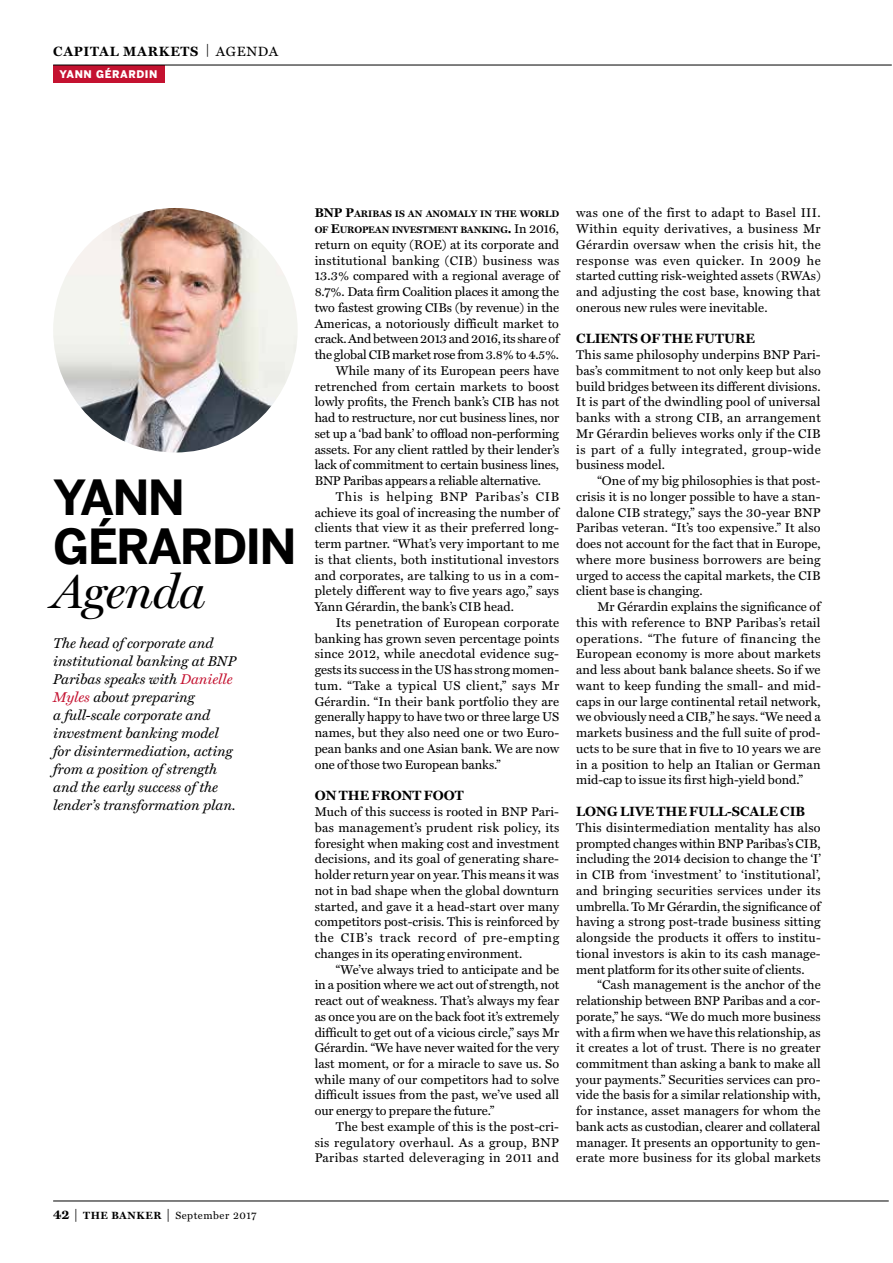
<style>
.page{position:relative;width:893px;height:1263px;background:#fff}
.page>*{position:absolute;margin:0;border:0;box-sizing:border-box;transform-origin:0 0}
.t1{font:700 48px/49.5px "Benton Sans";letter-spacing:-.04em;color:#000}
.t2{font:italic 48px "Miller Display";letter-spacing:-.01em;color:#000}
.t3{font:italic 14.25px/18px "Miller Text";color:#000}
.t4{font:700 13.5px "Miller Text";color:#000}
.t5{font:700 13.5px "Miller Text";letter-spacing:.05em;color:#000}
.t6{font:12.75px/15.8px "Miller Text";letter-spacing:.005em;color:#000;text-align:justify}
.t7{font:12.75px "Miller Text";letter-spacing:-.015em;color:#000}
.t8{font:12.75px "Miller Text";letter-spacing:.03em;color:#000}
.t9{font:12.75px "Miller Text";letter-spacing:.055em;color:#000}
.t10{font:10.5px "Miller Text";letter-spacing:.05em;color:#000}
.t11{font:900 10.5px "Benton Sans";letter-spacing:.05em;color:#fff}
.t12{font:700 9.6px/15.8px "Miller Text";letter-spacing:-.015em;color:#000}
.s1{font-weight:400}
.s2{color:#c41230}
.s3{font-weight:700;font-size:13.5px}
.s4{font-size:13.5px}
.s5{font-weight:700}
.s6{font-size:12.75px}
.s7{font-weight:400;font-size:12.75px}
</style>
<div class="page">
<div style="left:53px;top:65px;width:112px;height:17px;background:#c41230"></div>
<hr style="left:53px;top:1201px;width:836px;height:1px;background:#000">
<hr style="left:53px;top:65px;width:839px;height:1px;background:#000">
<img style="left:53px;top:208px;width:245px;height:244px;border-radius:122px">
<p class="t5" style="left:53px;top:43px;width:227px">CAPITAL MARKETS <span class="s1">| AGENDA</span></p>
<p class="t11" style="left:60px;top:67px;width:99px">YANN GÉRARDIN</p>
<h1 class="t1" style="left:53px;top:472px;width:245px">YANN<br>GÉRARDIN</h1>
<h1 class="t2" style="left:53px;top:563px;width:154px">Agenda</h1>
<p class="t3" style="left:53px;top:634px;width:185px">The head of corporate and institutional banking at BNP<br>Paribas speaks with <span class="s2">Danielle<br>Myles</span> about preparing<br>a full-scale corporate and investment banking model for disintermediation, acting from a position of strength and the early success of the lender’s transformation plan.</p>
<p class="t10" style="left:53px;top:1209px;width:205px"><span class="s3">42</span> <span class="s4">|</span> <span class="s5">THE BANKER</span> <span class="s4">|</span> September 2017</p>
<p class="t12" style="left:315px;top:206px;width:246px"><span class="s6">BNP P</span>ARIBAS IS AN ANOMALY IN THE WORLD<br>OF <span class="s6">E</span>UROPEAN INVESTMENT BANKING<span class="s6">.</span> <span class="s7">In 2016,</span></p>
<p class="t6" style="left:315px;top:237px;width:246px">return on equity (ROE) at its corporate and</p>
<p class="t6" style="left:315px;top:252px;width:246px">institutional banking (CIB) business was</p>
<p class="t6" style="left:315px;top:268px;width:246px">13.3% compared with a regional average of</p>
<p class="t6" style="left:315px;top:284px;width:246px">8.7%. Data firm Coalition places it among the</p>
<p class="t6" style="left:315px;top:300px;width:246px">two fastest growing CIBs (by revenue) in the</p>
<p class="t6" style="left:315px;top:315px;width:246px">Americas, a notoriously difficult market to</p>
<p class="t7" style="left:315px;top:331px;width:246px">crack. And between 2013 and 2016, its share of</p>
<p class="t7" style="left:315px;top:347px;width:246px">the global CIB market rose from 3.8% to 4.5%.</p>
<p class="t6" style="left:336px;top:363px;width:225px">While many of its European peers have</p>
<p class="t6" style="left:315px;top:378px;width:246px">retrenched from certain markets to boost</p>
<p class="t6" style="left:315px;top:394px;width:246px">lowly profits, the French bank’s CIB has not</p>
<p class="t6" style="left:315px;top:410px;width:246px">had to restructure, nor cut business lines, nor</p>
<p class="t6" style="left:315px;top:426px;width:246px">set up a ‘bad bank’ to offload non-performing</p>
<p class="t6" style="left:315px;top:441px;width:246px">assets. For any client rattled by their lender’s</p>
<p class="t6" style="left:315px;top:457px;width:246px">lack of commitment to certain business lines,</p>
<p class="t7" style="left:315px;top:473px;width:228px">BNP Paribas appears a reliable alternative.</p>
<p class="t9" style="left:336px;top:489px;width:225px">This is helping BNP Paribas’s CIB</p>
<p class="t6" style="left:315px;top:504px;width:246px">achieve its goal of increasing the number of</p>
<p class="t6" style="left:315px;top:520px;width:246px">clients that view it as their preferred long-</p>
<p class="t6" style="left:315px;top:536px;width:246px">term partner. “What’s very important to me</p>
<p class="t6" style="left:315px;top:552px;width:246px">is that clients, both institutional investors</p>
<p class="t6" style="left:315px;top:567px;width:246px">and corporates, are talking to us in a com-</p>
<p class="t6" style="left:315px;top:583px;width:246px">pletely different way to five years ago,” says</p>
<p class="t6" style="left:315px;top:599px;width:201px">Yann Gérardin, the bank’s CIB head.</p>
<p class="t6" style="left:336px;top:614px;width:225px">Its penetration of European corporate</p>
<p class="t6" style="left:315px;top:630px;width:246px">banking has grown seven percentage points</p>
<p class="t6" style="left:315px;top:646px;width:246px">since 2012, while anecdotal evidence sug-</p>
<p class="t6" style="left:315px;top:662px;width:246px">gests its success in the US has strong momen-</p>
<p class="t8" style="left:315px;top:678px;width:246px">tum. “Take a typical US client,” says Mr</p>
<p class="t6" style="left:315px;top:693px;width:246px">Gérardin. “In their bank portfolio they are</p>
<p class="t6" style="left:315px;top:709px;width:246px">generally happy to have two or three large US</p>
<p class="t6" style="left:315px;top:725px;width:246px">names, but they also need one or two Euro-</p>
<p class="t6" style="left:315px;top:740px;width:246px">pean banks and one Asian bank. We are now</p>
<p class="t6" style="left:315px;top:756px;width:187px">one of those two European banks.”</p>
<p class="t4" style="left:315px;top:788px;width:150px">ON THE FRONT FOOT</p>
<p class="t6" style="left:315px;top:804px;width:246px">Much of this success is rooted in BNP Pari&shy;bas management’s prudent risk policy, its foresight when making cost and investment decisions, and its goal of generating share&shy;holder return year on year. This means it was not in bad shape when the global downturn started, and gave it a head-start over many competitors post-crisis. This is reinforced by the CIB’s track record of pre-empting changes in its operating environment.</p>
<p class="t6" style="left:315px;top:961px;width:246px;text-indent:21px">“We’ve always tried to anticipate and be in a position where we act out of strength, not react out of weakness. That’s always my fear as once you are on the back foot it’s extremely difficult to get out of a vicious circle,” says Mr Gérardin. “We have never waited for the very last moment, or for a miracle to save us. So while many of our competitors had to solve difficult issues from the past, we’ve used all our energy to prepare the future.”</p>
<p class="t6" style="left:315px;top:1119px;width:246px;text-indent:21px">The best example of this is the post-cri&shy;sis regulatory overhaul. As a group, BNP Paribas started deleveraging in 2011 and</p>
<p class="t6" style="left:576px;top:205px;width:246px">was one of the first to adapt to Basel III.<br>Within equity derivatives, a business Mr Gérardin oversaw when the crisis hit, the response was even quicker. In 2009 he started cutting risk-weighted assets (RWAs) and adjusting the cost base, knowing that onerous new rules were inevitable.</p>
<p class="t4" style="left:576px;top:331px;width:180px">CLIENTS OF THE FUTURE</p>
<p class="t6" style="left:576px;top:347px;width:246px">This same philosophy underpins BNP Pari&shy;bas’s commitment to not only keep but also build bridges between its different divisions.<br>It is part of the dwindling pool of universal banks with a strong CIB, an arrangement Mr Gérardin believes works only if the CIB is part of a fully integrated, group-wide business model.</p>
<p class="t6" style="left:576px;top:473px;width:246px;text-indent:21px">“One of my big philosophies is that post&shy;crisis it is no longer possible to have a stan&shy;dalone CIB strategy,” says the 30-year BNP Paribas veteran. “It’s too expensive.” It also does not account for the fact that in Europe, where more business borrowers are being urged to access the capital markets, the CIB client base is changing.</p>
<p class="t6" style="left:576px;top:599px;width:246px;text-indent:21px">Mr Gérardin explains the significance of this with reference to BNP Paribas’s retail operations. “The future of financing the European economy is more about markets and less about bank balance sheets. So if we want to keep funding the small- and mid&shy;caps in our large continental retail network, we obviously need a CIB,” he says. “We need a markets business and the full suite of prod&shy;ucts to be sure that in five to 10 years we are in a position to help an Italian or German mid-cap to issue its first high-yield bond.”</p>
<p class="t4" style="left:576px;top:803px;width:231px">LONG LIVE THE FULL-SCALE CIB</p>
<p class="t6" style="left:576px;top:819px;width:246px">This disintermediation mentality has also prompted changes within BNP Paribas’s CIB, including the 2014 decision to change the ‘I’ in CIB from ‘investment’ to ‘institutional’, and bringing securities services under its umbrella. To Mr Gérardin, the significance of having a strong post-trade business sitting alongside the products it offers to institu&shy;tional investors is akin to its cash manage&shy;ment platform for its other suite of clients.</p>
<p class="t6" style="left:576px;top:977px;width:246px;text-indent:21px">“Cash management is the anchor of the relationship between BNP Paribas and a cor&shy;porate,” he says. “We do much more business with a firm when we have this relationship, as it creates a lot of trust. There is no greater commitment than asking a bank to make all your payments.” Securities services can pro&shy;vide the basis for a similar relationship with, for instance, asset managers for whom the bank acts as custodian, clearer and collateral manager. It presents an opportunity to gen&shy;erate more business for its global markets</p>
</div>
